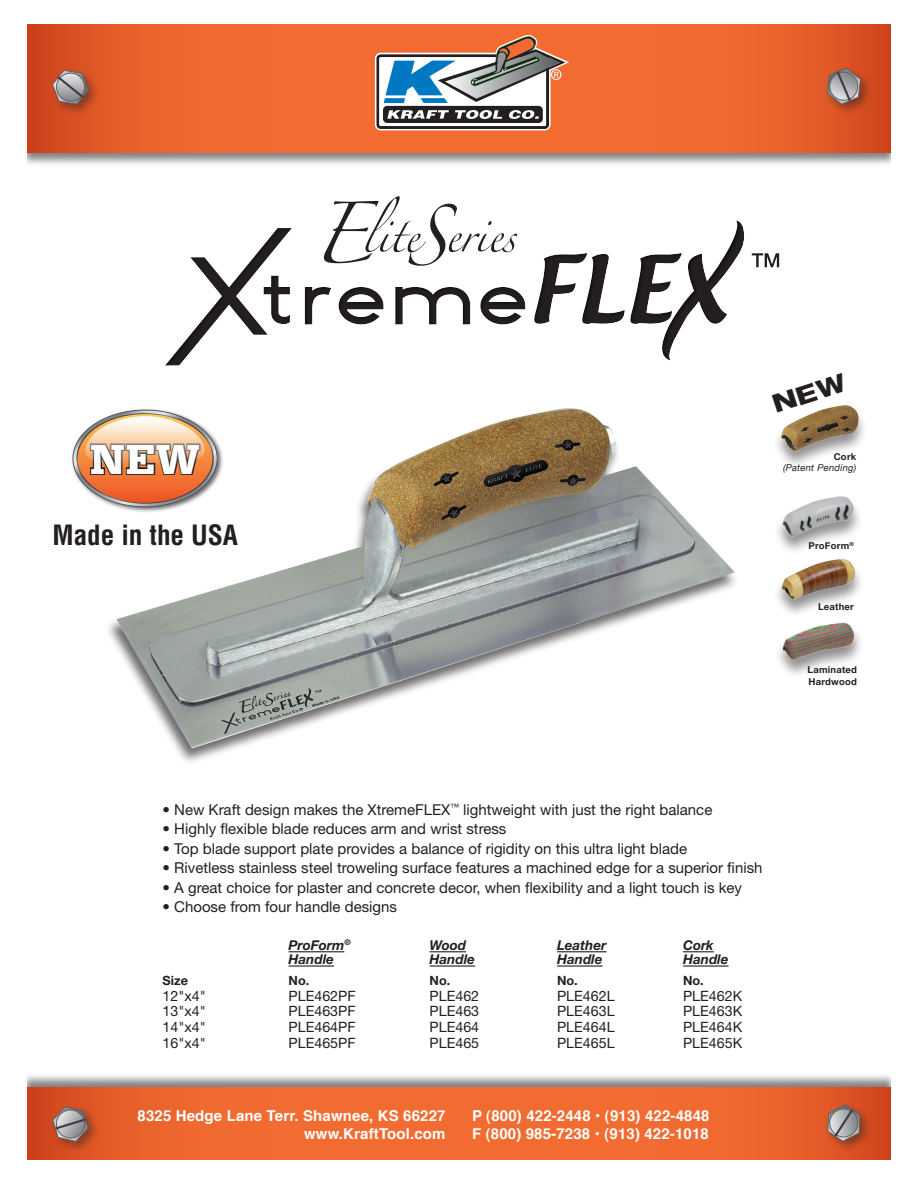
<style>
.page{position:relative;width:918px;height:1188px;background:#fff}
.page>*{position:absolute;margin:0;border:0;box-sizing:border-box;transform-origin:0 0}
.t1{font:700 43.35px "URW Egyptienne T";color:#fff}
.t2{font:700 condensed 27.3px "Helvetica LT Std";color:#231f20}
.t3{font:15px "Helvetica Neue LT Std";color:#231f20}
.t4{font:700 15px "Helvetica";letter-spacing:.01em;color:#fff}
.t5{font:14.25px "Helvetica Neue LT Std";color:#231f20}
.t6{font:italic 700 13.5px "Helvetica Neue LT Std";color:#231f20}
.t7{font:700 12.75px "Helvetica Neue LT Std";color:#231f20}
.t8{font:700 9.45px "Helvetica Neue";letter-spacing:.025em;color:#231f20}
.t9{font:italic 9.45px "Helvetica Neue";letter-spacing:.025em;color:#231f20}
</style>
<div class="page">
<div style="left:19px;top:23px;width:879px;height:144px;background:#231f20;opacity:.57"></div>
<svg style="left:27px;top:24px;width:864px;height:129px;background:#ea642d"></svg>
<svg style="left:375px;top:35px;width:194px;height:95px"></svg>
<div style="left:50px;top:67px;width:51px;height:50px;background:#231f20;opacity:.46"></div>
<svg style="left:52px;top:70px;width:37px;height:35px"></svg>
<div style="left:824px;top:65px;width:49px;height:52px;background:#231f20;opacity:.46"></div>
<svg style="left:827px;top:68px;width:34px;height:37px"></svg>
<div style="left:891px;top:0;width:27px;height:233px;background:#fff"></div>
<div style="left:0;top:0;width:27px;height:233px;background:#fff"></div>
<div style="left:19px;top:1073px;width:879px;height:88px;background:#231f20;opacity:.57"></div>
<svg style="left:27px;top:1088px;width:864px;height:71px;background:#ec662e"></svg>
<div style="left:50px;top:1104px;width:50px;height:50px;background:#231f20;opacity:.46"></div>
<svg style="left:52px;top:1106px;width:37px;height:36px"></svg>
<div style="left:824px;top:1102px;width:49px;height:52px;background:#231f20;opacity:.46"></div>
<svg style="left:827px;top:1105px;width:34px;height:37px"></svg>
<div style="left:891px;top:909px;width:27px;height:259px;background:#fff"></div>
<div style="left:0;top:952px;width:27px;height:236px;background:#fff"></div>
<svg style="left:73px;top:420px;width:27px;height:80px"></svg>
<svg style="left:334px;top:196px;width:123px;height:22px"></svg>
<div style="left:164px;top:218px;width:582px;height:149px;background:#231f20;opacity:.51"></div>
<svg style="left:752px;top:253px;width:27px;height:14px"></svg>
<img style="left:100px;top:408px;width:635px;height:354px">
<img style="left:777px;top:405px;width:86px;height:57px">
<div style="left:773px;top:496px;width:91px;height:59px;background:#231f20;opacity:.5"></div>
<img style="left:780px;top:496px;width:80px;height:50px">
<img style="left:778px;top:622px;width:83px;height:52px">
<img style="left:776px;top:551px;width:87px;height:61px">
<hr style="left:289px;top:951px;width:55px;height:1px;background:#231f20">
<hr style="left:430px;top:951px;width:36px;height:1px;background:#231f20">
<hr style="left:557px;top:951px;width:50px;height:1px;background:#231f20">
<hr style="left:683px;top:951px;width:31px;height:1px;background:#231f20">
<hr style="left:289px;top:965px;width:45px;height:2px;background:#231f20">
<hr style="left:430px;top:965px;width:45px;height:2px;background:#231f20">
<hr style="left:557px;top:965px;width:46px;height:2px;background:#231f20">
<hr style="left:683px;top:965px;width:46px;height:2px;background:#231f20">
<svg style="left:777px;top:405px;width:71px;height:8px"></svg>
<p class="t1" style="left:90px;top:433px;width:111px">NEW</p>
<p class="t2" style="left:52px;top:518px;width:187px">Made in the USA</p>
<p class="t8" style="left:834px;top:450px;width:24px">Cork</p>
<p class="t9" style="left:783px;top:462px;width:75px">(Patent Pending)</p>
<p class="t8" style="left:809px;top:540px;width:47px">ProForm<sup>®</sup></p>
<p class="t8" style="left:818px;top:601px;width:37px">Leather</p>
<p class="t8" style="left:808px;top:664px;width:51px">Laminated</p>
<p class="t8" style="left:809px;top:676px;width:50px">Hardwood</p>
<p class="t3" style="left:163px;top:800px;width:551px">• New Kraft design makes the XtremeFLEX<sup>™</sup> lightweight with just the right balance</p>
<p class="t3" style="left:163px;top:820px;width:345px">• Highly flexible blade reduces arm and wrist stress</p>
<p class="t3" style="left:163px;top:839px;width:526px">• Top blade support plate provides a balance of rigidity on this ultra light blade</p>
<p class="t3" style="left:163px;top:859px;width:602px">• Rivetless stainless steel troweling surface features a machined edge for a superior finish</p>
<p class="t3" style="left:163px;top:878px;width:581px">• A great choice for plaster and concrete decor, when flexibility and a light touch is key</p>
<p class="t3" style="left:163px;top:898px;width:236px">• Choose from four handle designs</p>
<p class="t6" style="left:289px;top:936px;width:64px">ProForm<sup>®</sup></p>
<p class="t6" style="left:430px;top:936px;width:38px">Wood</p>
<p class="t6" style="left:557px;top:936px;width:51px">Leather</p>
<p class="t6" style="left:683px;top:936px;width:32px">Cork</p>
<p class="t6" style="left:289px;top:951px;width:47px">Handle</p>
<p class="t6" style="left:430px;top:951px;width:47px">Handle</p>
<p class="t6" style="left:557px;top:951px;width:47px">Handle</p>
<p class="t6" style="left:683px;top:951px;width:47px">Handle</p>
<p class="t7" style="left:163px;top:972px;width:27px">Size</p>
<p class="t7" style="left:289px;top:972px;width:22px">No.</p>
<p class="t7" style="left:430px;top:972px;width:22px">No.</p>
<p class="t7" style="left:557px;top:972px;width:22px">No.</p>
<p class="t7" style="left:683px;top:972px;width:22px">No.</p>
<p class="t5" style="left:163px;top:987px;width:45px">12"x4"</p>
<p class="t5" style="left:289px;top:987px;width:69px">PLE462PF</p>
<p class="t5" style="left:430px;top:987px;width:51px">PLE462</p>
<p class="t5" style="left:557px;top:987px;width:59px">PLE462L</p>
<p class="t5" style="left:683px;top:987px;width:61px">PLE462K</p>
<p class="t5" style="left:163px;top:1003px;width:45px">13"x4"</p>
<p class="t5" style="left:289px;top:1003px;width:69px">PLE463PF</p>
<p class="t5" style="left:430px;top:1003px;width:51px">PLE463</p>
<p class="t5" style="left:557px;top:1003px;width:59px">PLE463L</p>
<p class="t5" style="left:683px;top:1003px;width:61px">PLE463K</p>
<p class="t5" style="left:163px;top:1018px;width:45px">14"x4"</p>
<p class="t5" style="left:289px;top:1018px;width:69px">PLE464PF</p>
<p class="t5" style="left:430px;top:1018px;width:51px">PLE464</p>
<p class="t5" style="left:557px;top:1018px;width:59px">PLE464L</p>
<p class="t5" style="left:683px;top:1018px;width:61px">PLE464K</p>
<p class="t5" style="left:163px;top:1034px;width:45px">16"x4"</p>
<p class="t5" style="left:289px;top:1034px;width:69px">PLE465PF</p>
<p class="t5" style="left:430px;top:1034px;width:51px">PLE465</p>
<p class="t5" style="left:557px;top:1034px;width:59px">PLE465L</p>
<p class="t5" style="left:683px;top:1034px;width:61px">PLE465K</p>
<p class="t4" style="left:138px;top:1106px;width:310px">8325 Hedge Lane Terr. Shawnee, KS 66227</p>
<p class="t4" style="left:304px;top:1124px;width:143px">www.KraftTool.com</p>
<p class="t4" style="left:472px;top:1106px;width:239px">P (800) 422-2448 • (913) 422-4848</p>
<p class="t4" style="left:472px;top:1124px;width:238px">F (800) 985-7238 • (913) 422-1018</p>
</div>
